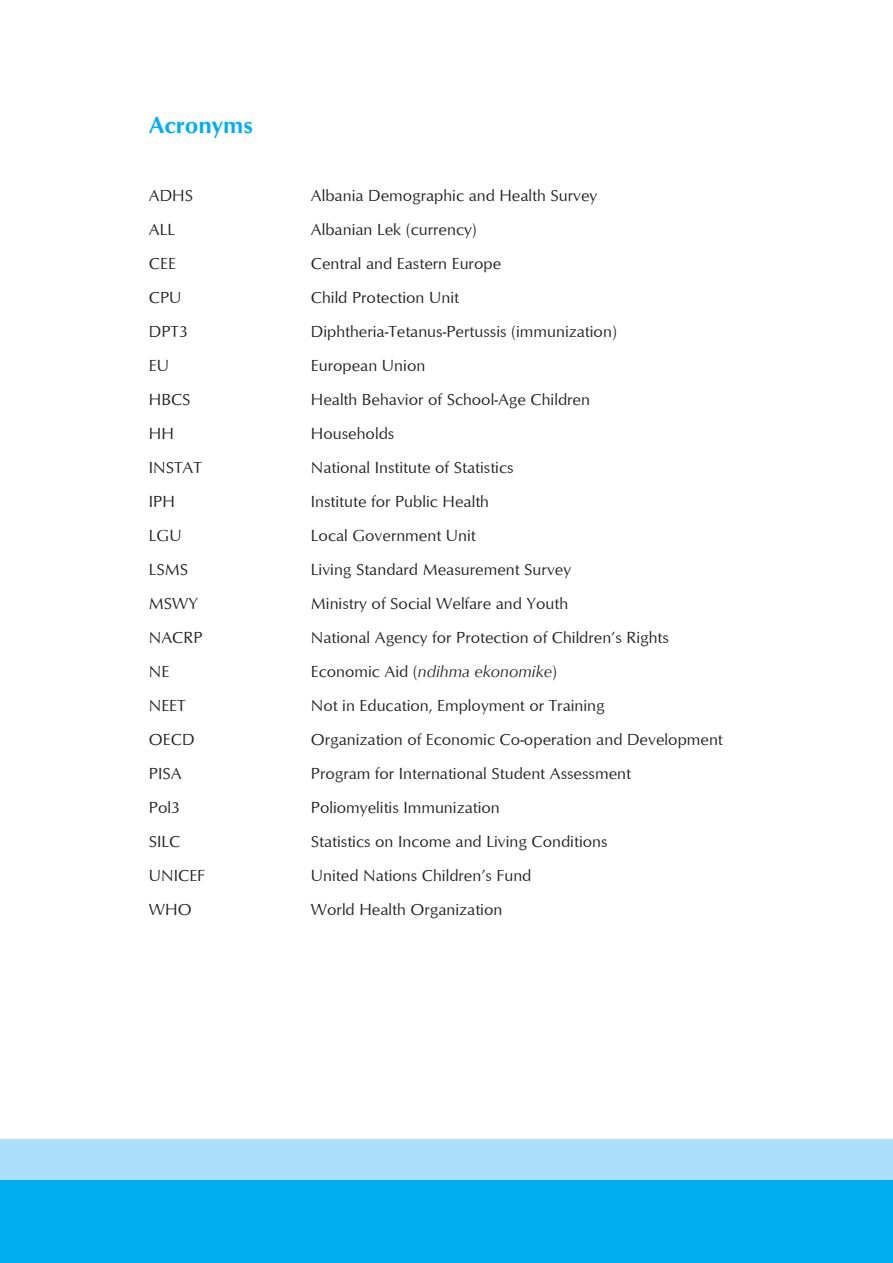
<style>
.page{position:relative;width:893px;height:1263px;background:#fff}
.page>*{position:absolute;margin:0;border:0;box-sizing:border-box;transform-origin:0 0}
.Thematic-Main_headli{font:700 24px "Optimum";color:#00aeef}
.t1{font:16.5px "Optimum";color:#231f20}
.t2{font:italic 16.5px "Optimum";color:#231f20}
.s1{font-style:normal}
</style>
<div class="page">
<div style="left:0;top:1140px;width:893px;height:55px;background:#aae0f9"></div>
<div style="left:0;top:1180px;width:893px;height:83px;background:#00aeef"></div>
<p class="Thematic-Main_headli" style="left:149px;top:111px;width:106px">Acronyms</p>
<p class="t1" style="left:149px;top:186px;width:46px">ADHS</p>
<p class="t1" style="left:311px;top:186px;width:288px">Albania Demographic and Health Survey</p>
<p class="t1" style="left:149px;top:220px;width:28px">ALL</p>
<p class="t1" style="left:311px;top:220px;width:168px">Albanian Lek (currency)</p>
<p class="t1" style="left:149px;top:254px;width:29px">CEE</p>
<p class="t1" style="left:311px;top:254px;width:192px">Central and Eastern Europe</p>
<p class="t1" style="left:149px;top:287px;width:34px">CPU</p>
<p class="t1" style="left:311px;top:287px;width:150px">Child Protection Unit</p>
<p class="t1" style="left:149px;top:321px;width:41px">DPT3</p>
<p class="t1" style="left:311px;top:321px;width:308px">Diphtheria-Tetanus-Pertussis (immunization)</p>
<p class="t1" style="left:149px;top:355px;width:22px">EU</p>
<p class="t1" style="left:311px;top:355px;width:116px">European Union</p>
<p class="t1" style="left:149px;top:389px;width:43px">HBCS</p>
<p class="t1" style="left:311px;top:389px;width:281px">Health Behavior of School-Age Children</p>
<p class="t1" style="left:149px;top:423px;width:27px">HH</p>
<p class="t1" style="left:311px;top:423px;width:85px">Households</p>
<p class="t1" style="left:149px;top:457px;width:55px">INSTAT</p>
<p class="t1" style="left:311px;top:457px;width:204px">National Institute of Statistics</p>
<p class="t1" style="left:149px;top:491px;width:28px">IPH</p>
<p class="t1" style="left:311px;top:491px;width:180px">Institute for Public Health</p>
<p class="t1" style="left:149px;top:525px;width:34px">LGU</p>
<p class="t1" style="left:311px;top:525px;width:167px">Local Government Unit</p>
<p class="t1" style="left:149px;top:559px;width:41px">LSMS</p>
<p class="t1" style="left:311px;top:559px;width:262px">Living Standard Measurement Survey</p>
<p class="t1" style="left:149px;top:593px;width:51px">MSWY</p>
<p class="t1" style="left:311px;top:593px;width:259px">Ministry of Social Welfare and Youth</p>
<p class="t1" style="left:149px;top:627px;width:55px">NACRP</p>
<p class="t1" style="left:311px;top:627px;width:360px">National Agency for Protection of Children’s Rights</p>
<p class="t1" style="left:149px;top:661px;width:22px">NE</p>
<p class="t2" style="left:311px;top:662px;width:248px"><span class="s1">Economic Aid (</span>ndihma ekonomike<span class="s1">)</span></p>
<p class="t1" style="left:149px;top:695px;width:38px">NEET</p>
<p class="t1" style="left:311px;top:695px;width:295px">Not in Education, Employment or Training</p>
<p class="t1" style="left:149px;top:729px;width:47px">OECD</p>
<p class="t1" style="left:311px;top:729px;width:413px">Organization of Economic Co-operation and Development</p>
<p class="t1" style="left:149px;top:763px;width:34px">PISA</p>
<p class="t1" style="left:311px;top:763px;width:322px">Program for International Student Assessment</p>
<p class="t1" style="left:149px;top:797px;width:33px">Pol3</p>
<p class="t1" style="left:311px;top:797px;width:191px">Poliomyelitis Immunization</p>
<p class="t1" style="left:149px;top:831px;width:33px">SILC</p>
<p class="t1" style="left:311px;top:831px;width:298px">Statistics on Income and Living Conditions</p>
<p class="t1" style="left:149px;top:865px;width:58px">UNICEF</p>
<p class="t1" style="left:311px;top:865px;width:222px">United Nations Children’s Fund</p>
<p class="t1" style="left:149px;top:899px;width:44px">WHO</p>
<p class="t1" style="left:311px;top:899px;width:193px">World Health Organization</p>
</div>
